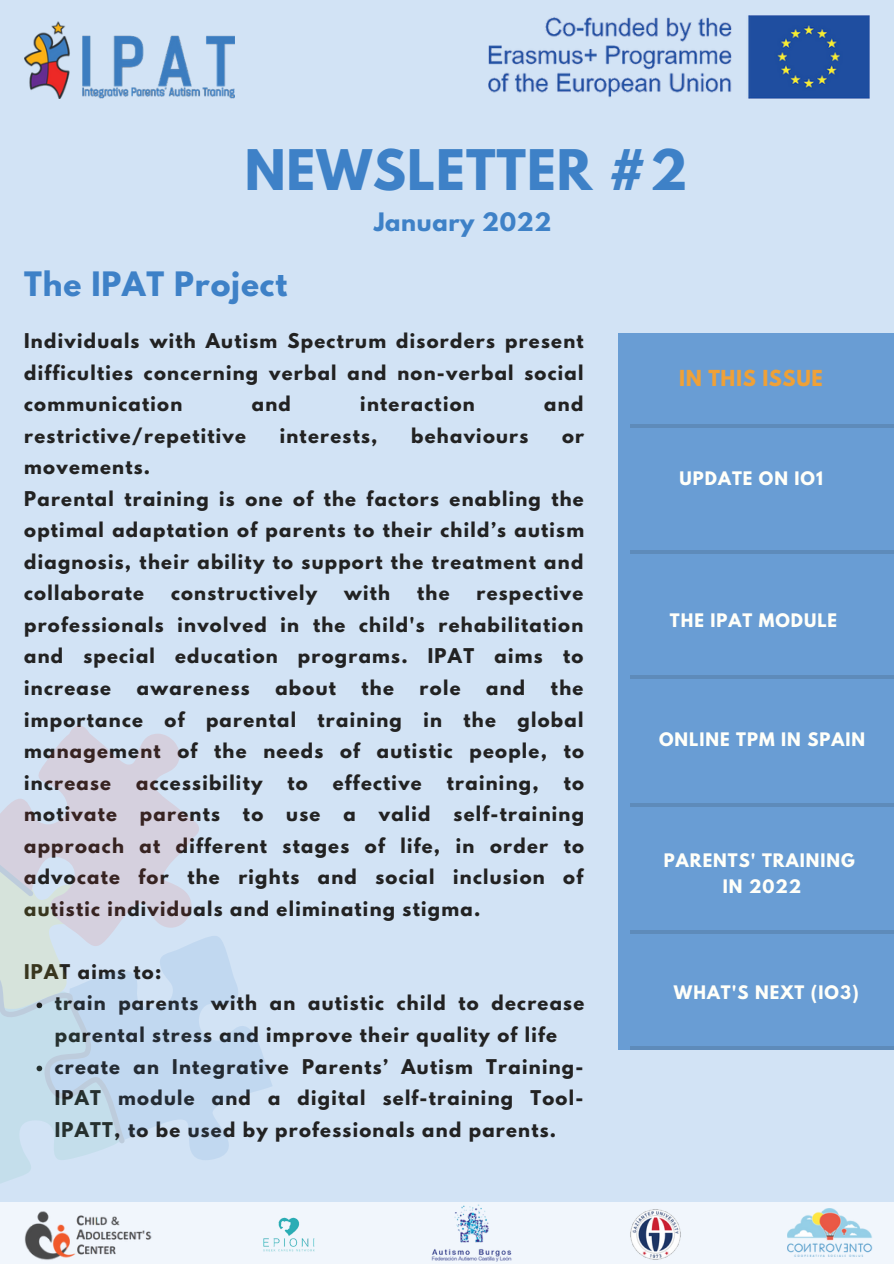
<style>
.page{position:relative;width:894px;height:1264px;background:#fff}
.page>*{position:absolute;margin:0;border:0;box-sizing:border-box;transform-origin:0 0}
.t1{font:700 49.5px "League Spartan";letter-spacing:.02em;color:#3e81c7}
.t2{font:700 29.85px "League Spartan";letter-spacing:.03em;color:#3e81c7}
.t3{font:700 22.5px "League Spartan";letter-spacing:.03em;color:#3e81c7}
.t4{font:700 19.5px "League Spartan";letter-spacing:.03em;color:#efa137}
.t5{font:700 18px/31.5px "League Spartan";letter-spacing:.07em;color:#222;text-align:justify}
.t6{font:700 16.5px "League Spartan";letter-spacing:.06em;color:#fffff9}
</style>
<div class="page">
<div style="left:0;top:0;width:893px;height:1263px;background:#d2e3f5"></div>
<img style="left:24px;top:22px;width:211px;height:76px">
<img style="left:488px;top:16px;width:381px;height:82px">
<div style="left:618px;top:333px;width:275px;height:716px;background:#699dd4"></div>
<hr style="left:630px;top:550px;width:263px;height:3px;background:#222">
<hr style="left:630px;top:675px;width:263px;height:3px;background:#222">
<hr style="left:630px;top:803px;width:263px;height:3px;background:#222">
<div style="left:0;top:1202px;width:893px;height:61px;background:#f1f6fc"></div>
<img style="left:24px;top:1211px;width:128px;height:49px">
<img style="left:263px;top:1217px;width:52px;height:35px">
<img style="left:431px;top:1204px;width:81px;height:58px">
<img style="left:630px;top:1209px;width:51px;height:51px">
<img style="left:787px;top:1208px;width:85px;height:48px">
<svg style="left:199px;top:936px;width:73px;height:224px"></svg>
<svg style="left:0;top:725px;width:199px;height:458px"></svg>
<hr style="left:630px;top:424px;width:263px;height:3px;background:#222">
<hr style="left:630px;top:930px;width:263px;height:3px;background:#222">
<hr style="left:630px;top:1046px;width:263px;height:3px;background:#222">
<p class="t1" style="left:245px;top:145px;width:444px">NEWSLETTER #2</p>
<p class="t2" style="left:24px;top:269px;width:264px">The IPAT Project</p>
<p class="t3" style="left:374px;top:211px;width:179px">January 2022</p>
<p class="t5" style="left:24px;top:327px;width:561px">Individuals with Autism Spectrum disorders present difficulties concerning verbal and non-verbal social communication</p>
<p class="t5" style="left:252px;top:390px;width:41px">and</p>
<p class="t5" style="left:360px;top:390px;width:116px">interaction</p>
<p class="t5" style="left:544px;top:390px;width:41px">and</p>
<p class="t5" style="left:24px;top:422px;width:223px">restrictive/repetitive</p>
<p class="t5" style="left:280px;top:422px;width:99px">interests,</p>
<p class="t5" style="left:411px;top:422px;width:119px">behaviours</p>
<p class="t5" style="left:562px;top:422px;width:24px">or</p>
<p class="t5" style="left:24px;top:453px;width:127px">movements.</p>
<p class="t5" style="left:24px;top:485px;width:561px">Parental training is one of the factors enabling the optimal adaptation of parents to their child’s autism diagnosis, their ability to support the treatment and collaborate</p>
<p class="t5" style="left:171px;top:579px;width:148px">constructively</p>
<p class="t5" style="left:344px;top:579px;width:48px">with</p>
<p class="t5" style="left:417px;top:579px;width:34px">the</p>
<p class="t5" style="left:24px;top:579px;width:560px;text-indent:452px">respective professionals involved in the child's rehabilitation and special education programs. IPAT aims to increase</p>
<p class="t5" style="left:24px;top:674px;width:561px;text-indent:526px">the importance of parental training in the global management of the needs of autistic people, to increase</p>
<p class="t5" style="left:137px;top:674px;width:114px">awareness</p>
<p class="t5" style="left:275px;top:674px;width:62px">about</p>
<p class="t5" style="left:361px;top:674px;width:34px">the</p>
<p class="t5" style="left:419px;top:674px;width:42px">role</p>
<p class="t5" style="left:486px;top:674px;width:41px">and</p>
<p class="t5" style="left:136px;top:769px;width:128px">accessibility</p>
<p class="t5" style="left:287px;top:769px;width:22px">to</p>
<p class="t5" style="left:333px;top:769px;width:90px">effective</p>
<p class="t5" style="left:447px;top:769px;width:93px">training,</p>
<p class="t5" style="left:563px;top:769px;width:22px">to</p>
<p class="t5" style="left:24px;top:800px;width:561px;text-indent:429px">self-training approach at different stages of life, in order to advocate for the rights and social inclusion of autistic individuals and eliminating stigma.</p>
<p class="t5" style="left:24px;top:800px;width:94px">motivate</p>
<p class="t5" style="left:140px;top:800px;width:81px">parents</p>
<p class="t5" style="left:243px;top:800px;width:22px">to</p>
<p class="t5" style="left:286px;top:800px;width:36px">use</p>
<p class="t5" style="left:343px;top:800px;width:14px">a</p>
<p class="t5" style="left:378px;top:800px;width:53px">valid</p>
<p class="t5" style="left:24px;top:958px;width:139px">IPAT aims to:</p>
<p class="t5" style="left:55px;top:989px;width:531px">train parents with an autistic child to decrease parental stress and improve their quality of life</p>
<p class="t5" style="left:55px;top:1052px;width:530px">create an Integrative Parents’ Autism Training-IPAT module and a digital self-training Tool-IPATT, to be used by professionals and parents.</p>
<p class="t4" style="left:679px;top:368px;width:145px">IN THIS ISSUE</p>
<p class="t6" style="left:679px;top:470px;width:145px">UPDATE ON IO1</p>
<p class="t6" style="left:669px;top:611px;width:169px">THE IPAT MODULE</p>
<p class="t6" style="left:659px;top:731px;width:207px">ONLINE TPM IN SPAIN</p>
<p class="t6" style="left:663px;top:851px;width:192px">PARENTS' TRAINING</p>
<p class="t6" style="left:722px;top:877px;width:80px">IN 2022</p>
<p class="t6" style="left:673px;top:983px;width:186px">WHAT'S NEXT (IO3)</p>
</div>
